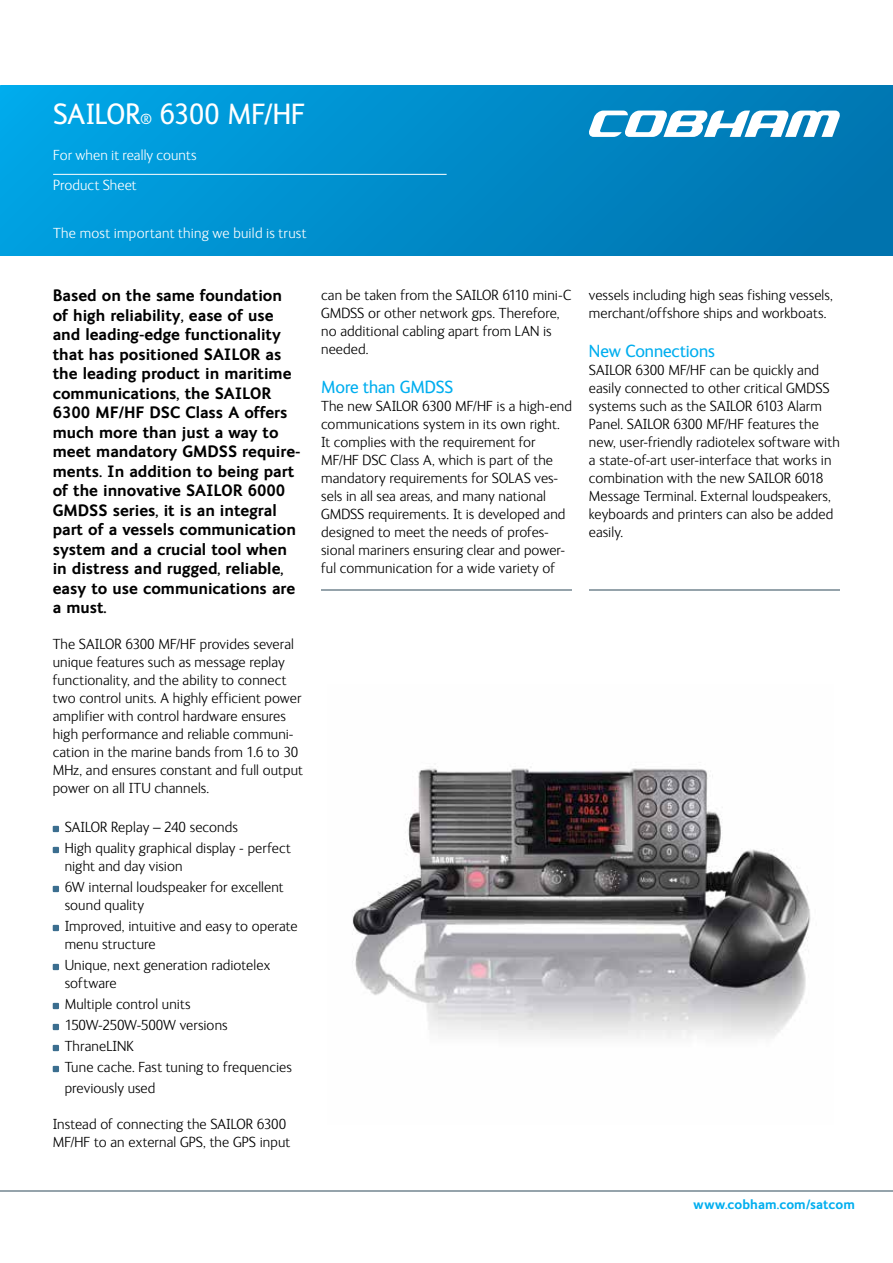
<style>
.page{position:relative;width:893px;height:1263px;background:#fff}
.page>*{position:absolute;margin:0;border:0;box-sizing:border-box;transform-origin:0 0}
.t1{font:30px "FS Ingrid";letter-spacing:-.005em;color:#fff}
.t2{font:18px "FS Ingrid";letter-spacing:-.005em;color:#00aeef}
.t3{font:700 16.5px/19.5px "FS Ingrid";color:#000}
.t4{font:300 15px/18px "FS Ingrid";letter-spacing:.005em;color:#000}
.t5{font:300 15px/30.8px "FS Ingrid";letter-spacing:.01em;color:#fff}
.t6{font:700 13.5px "FS Ingrid";letter-spacing:.005em;color:#00aeef}
.s1{font-size:15px}
</style>
<div class="page">
<hr style="left:0;top:1191px;width:893px;height:1px;background:#95a3ab">
<div style="left:0;top:85px;width:893px;height:170px;background:linear-gradient(to right,#00a5e5,#0072ad)"></div>
<svg style="left:588px;top:111px;width:253px;height:26px"></svg>
<hr style="left:53px;top:174px;width:394px;height:1px;background:#fff">
<svg style="left:53px;top:826px;width:6px;height:6px"></svg>
<svg style="left:53px;top:847px;width:6px;height:6px"></svg>
<svg style="left:53px;top:886px;width:6px;height:6px"></svg>
<svg style="left:53px;top:925px;width:6px;height:6px"></svg>
<svg style="left:53px;top:964px;width:6px;height:6px"></svg>
<svg style="left:53px;top:1003px;width:6px;height:6px"></svg>
<svg style="left:53px;top:1024px;width:6px;height:6px"></svg>
<svg style="left:53px;top:1045px;width:6px;height:6px"></svg>
<svg style="left:53px;top:1066px;width:6px;height:6px"></svg>
<img style="left:352px;top:766px;width:459px;height:273px">
<hr style="left:321px;top:589px;width:251px;height:1px;background:#95a3ab">
<hr style="left:589px;top:589px;width:251px;height:1px;background:#95a3ab">
<h1 class="t1" style="left:53px;top:98px;width:254px">SAILOR<span class="s1">®</span> 6300 MF/HF</h1>
<p class="t5" style="left:53px;top:140px;width:145px">For when it really counts<br>Product Sheet</p>
<p class="t5" style="left:53px;top:218px;width:255px">The most important thing we build is trust</p>
<p class="t3" style="left:53px;top:286px;width:249px">Based on the same foundation of high reliability, ease of use and leading-edge functionality that has positioned SAILOR as the leading product in maritime communications, the SAILOR<br>6300 MF/HF DSC Class A offers much more than just a way to meet mandatory GMDSS require&shy;ments. In addition to being part of the innovative SAILOR 6000<br>GMDSS series, it is an integral part of a vessels communication system and a crucial tool when in distress and rugged, reliable, easy to use communications are a must.</p>
<p class="t4" style="left:53px;top:635px;width:252px">The SAILOR 6300 MF/HF provides several unique features such as message replay functionality, and the ability to connect two control units. A highly efficient power amplifier with control hardware ensures high performance and reliable communi&shy;cation in the marine bands from 1.6 to 30<br>MHz, and ensures constant and full output power on all ITU channels.</p>
<p class="t4" style="left:65px;top:817px;width:228px;line-height:21px">SAILOR Replay – 240 seconds<br>High quality graphical display - perfect</p>
<p class="t4" style="left:65px;top:856px;width:220px;line-height:21px">night and day vision<br>6W internal loudspeaker for excellent</p>
<p class="t4" style="left:65px;top:895px;width:234px;line-height:21px">sound quality<br>Improved, intuitive and easy to operate</p>
<p class="t4" style="left:65px;top:934px;width:207px;line-height:21px">menu structure<br>Unique, next generation radiotelex</p>
<p class="t4" style="left:65px;top:973px;width:229px;line-height:21px">software<br>Multiple control units<br>150W-250W-500W versions<br>ThraneLINK<br>Tune cache. Fast tuning to frequencies previously used</p>
<p class="t4" style="left:53px;top:1115px;width:239px">Instead of connecting the SAILOR 6300<br>MF/HF to an external GPS, the GPS input</p>
<p class="t4" style="left:321px;top:286px;width:252px">can be taken from the SAILOR 6110 mini-C<br>GMDSS or other network gps. Therefore, no additional cabling apart from LAN is needed.</p>
<p class="t2" style="left:321px;top:378px;width:134px">More than GMDSS</p>
<p class="t4" style="left:321px;top:398px;width:252px">The new SAILOR 6300 MF/HF is a high-end communications system in its own right.<br>It complies with the requirement for MF/HF DSC Class A, which is part of the mandatory requirements for SOLAS ves&shy;sels in all sea areas, and many national GMDSS requirements. It is developed and designed to meet the needs of profes&shy;sional mariners ensuring clear and power&shy;ful communication for a wide variety of</p>
<p class="t4" style="left:589px;top:286px;width:245px">vessels including high seas fishing vessels, merchant/offshore ships and workboats.</p>
<p class="t2" style="left:589px;top:342px;width:127px">New Connections</p>
<p class="t4" style="left:589px;top:362px;width:252px">SAILOR 6300 MF/HF can be quickly and easily connected to other critical GMDSS systems such as the SAILOR 6103 Alarm Panel. SAILOR 6300 MF/HF features the new, user-friendly radiotelex software with a state-of-art user-interface that works in combination with the new SAILOR 6018<br>Message Terminal. External loudspeakers, keyboards and printers can also be added easily.</p>
<p class="t6" style="left:694px;top:1197px;width:163px">www.cobham.com/satcom</p>
</div>
